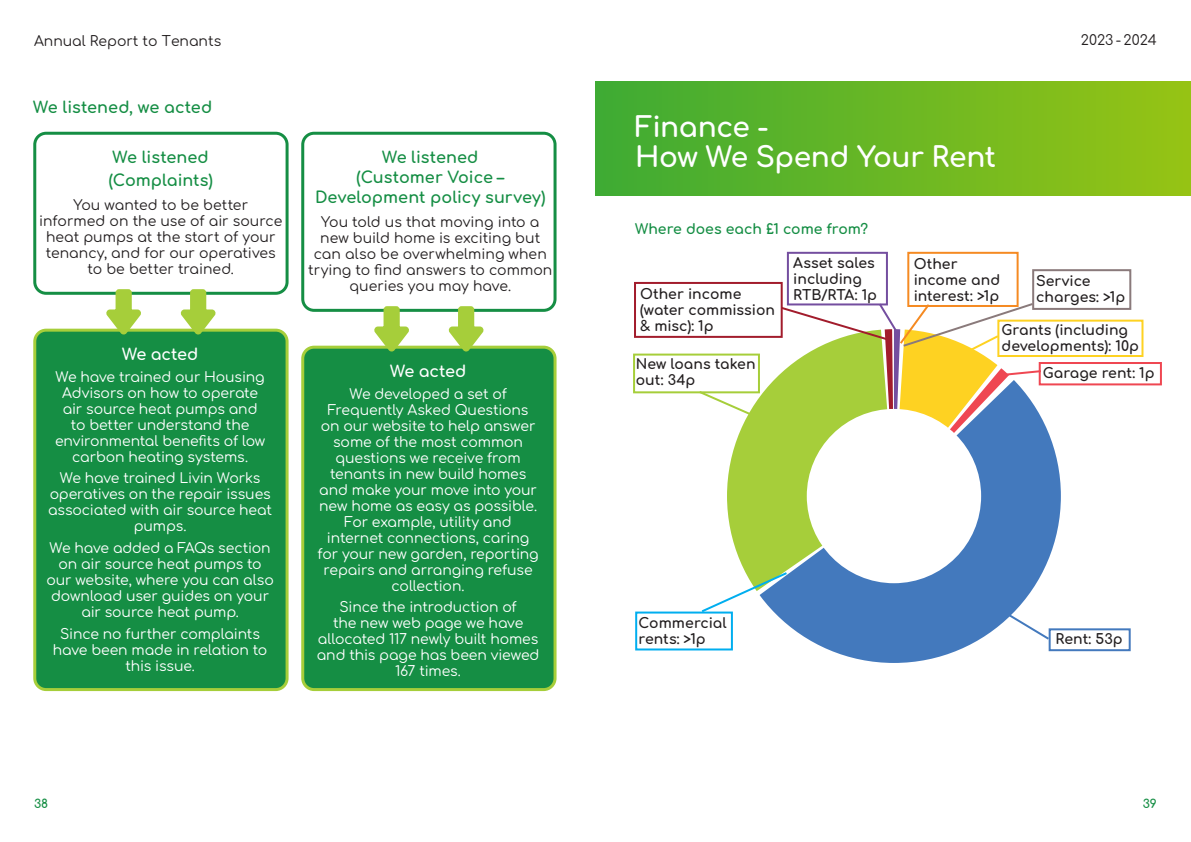
<style>
.page{position:relative;width:1191px;height:842px;background:#fff}
.page>*{position:absolute;margin:0;border:0;box-sizing:border-box;transform-origin:0 0}
.t1{font:28px/30px "Comfortaa";letter-spacing:-.015em;color:#fff}
.t2{font:16px/20px "Comfortaa";color:#158e44;text-align:center}
.t3{font:16px "Comfortaa";letter-spacing:-.005em;color:#fff}
.t4{font:14px/16px "Comfortaa";letter-spacing:-.01em;color:#fff;text-align:center}
.t5{font:14px/16px "Comfortaa";color:#231f20}
.t6{font:14px "Comfortaa";color:#158e44}
.t7{font:12px "Comfortaa";color:#158e44}
</style>
<div class="page">
<div style="left:33px;top:132px;width:255px;height:163px;border:3px solid #158e44;border-radius:11px"></div>
<div style="left:301px;top:132px;width:255px;height:180px;border:3px solid #158e44;border-radius:11px"></div>
<div style="left:35px;top:330px;width:252px;height:359px;background:#158e44;border-radius:11px"></div>
<div style="left:33px;top:329px;width:255px;height:362px;border:3px solid #a6ce3a;border-radius:11px"></div>
<div style="left:303px;top:347px;width:252px;height:342px;background:#158e44;border-radius:11px"></div>
<div style="left:301px;top:346px;width:255px;height:345px;border:3px solid #a6ce3a;border-radius:11px"></div>
<svg style="left:106px;top:289px;width:38px;height:46px"></svg>
<svg style="left:180px;top:289px;width:38px;height:46px"></svg>
<svg style="left:373px;top:306px;width:39px;height:46px"></svg>
<svg style="left:448px;top:306px;width:38px;height:46px"></svg>
<div style="left:595px;top:81px;width:596px;height:114px;background:linear-gradient(to right,#3eab34,#96c314)"></div>
<svg style="left:727px;top:385px;width:333px;height:278px;fill:#4379bd"></svg>
<div style="left:806px;top:409px;width:175px;height:174px;background:#fff;border-radius:50%"></div>
<div style="left:633px;top:354px;width:127px;height:39px;border:2px solid #a6ce3a"></div>
<div style="left:635px;top:611px;width:98px;height:39px;border:2px solid #00aeef"></div>
<div style="left:1048px;top:628px;width:82px;height:23px;border:2px solid #4379bd"></div>
<div style="left:634px;top:282px;width:148px;height:56px;border:2px solid #a21c2c"></div>
<svg style="left:699px;top:570px;width:90px;height:44px"></svg>
<svg style="left:972px;top:592px;width:79px;height:49px"></svg>
<div style="left:787px;top:252px;width:101px;height:53px;border:2px solid #744e9f"></div>
<div style="left:907px;top:252px;width:111px;height:55px;border:2px solid #f58a22"></div>
<div style="left:1032px;top:269px;width:99px;height:41px;border:2px solid #8a7a7b"></div>
<div style="left:997px;top:320px;width:146px;height:37px;border:2px solid #fed222"></div>
<svg style="left:697px;top:301px;width:346px;height:195px"></svg>
<div style="left:1038px;top:362px;width:123px;height:23px;border:2px solid #ef4752"></div>
<p class="t5" style="left:34px;top:32px;width:189px">Annual Report to Tenants</p>
<p class="t5" style="left:1081px;top:30px;width:78px">2023 - 2024</p>
<p class="t2" style="left:33px;top:95px;width:180px">We listened, we acted</p>
<p class="t2" style="left:113px;top:145px;width:98px">We listened</p>
<p class="t2" style="left:109px;top:168px;width:106px">(Complaints)</p>
<p class="t5" style="left:39px;top:195px;width:244px;text-align:center">You wanted to be better informed on the use of air source heat pumps at the start of your tenancy, and for our operatives to be better trained.</p>
<p class="t3" style="left:122px;top:340px;width:78px">We acted</p>
<p class="t4" style="left:55px;top:367px;width:212px">We have trained our Housing<br>Advisors on how to operate air source heat pumps and to better understand the environmental benefits of low carbon heating systems.</p>
<p class="t4" style="left:48px;top:468px;width:225px">We have trained Livin Works operatives on the repair issues associated with air source heat pumps.</p>
<p class="t4" style="left:46px;top:538px;width:229px">We have added a FAQs section on air source heat pumps to our website, where you can also download user guides on your air source heat pump.</p>
<p class="t4" style="left:53px;top:624px;width:216px">Since no further complaints have been made in relation to this issue.</p>
<p class="t2" style="left:315px;top:145px;width:232px">We listened<br>(Customer Voice –<br>Development policy survey)</p>
<p class="t5" style="left:308px;top:213px;width:246px;text-align:center">You told us that moving into a new build home is exciting but can also be overwhelming when trying to find answers to common queries you may have.</p>
<p class="t3" style="left:390px;top:357px;width:78px">We acted</p>
<p class="t4" style="left:317px;top:384px;width:223px">We developed a set of<br>Frequently Asked Questions on our website to help answer some of the most common questions we receive from tenants in new build homes and make your move into your new home as easy as possible.<br>For example, utility and internet connections, caring for your new garden, reporting repairs and arranging refuse collection.</p>
<p class="t4" style="left:317px;top:597px;width:224px">Since the introduction of<br>the new web page we have allocated 117 newly built homes and this page has been viewed<br>167 times.</p>
<p class="t1" style="left:635px;top:108px;width:362px">Finance -<br>How We Spend Your Rent</p>
<p class="t6" style="left:635px;top:216px;width:234px">Where does each £1 come from?</p>
<p class="t5" style="left:640px;top:284px;width:136px">Other income (water commission &amp; misc): 1p</p>
<p class="t5" style="left:636px;top:354px;width:121px">New loans taken out: 34p</p>
<p class="t5" style="left:793px;top:253px;width:85px">Asset sales including<br>RTB/RTA: 1p</p>
<p class="t5" style="left:913px;top:254px;width:88px">Other income and interest: &gt;1p</p>
<p class="t5" style="left:1036px;top:271px;width:91px">Service charges: &gt;1p</p>
<p class="t5" style="left:1001px;top:320px;width:139px">Grants (including developments): 10p</p>
<p class="t5" style="left:1042px;top:363px;width:113px">Garage rent: 1p</p>
<p class="t5" style="left:638px;top:613px;width:90px">Commercial rents: &gt;1p</p>
<p class="t5" style="left:1055px;top:629px;width:69px">Rent: 53p</p>
<p class="t7" style="left:34px;top:793px;width:16px">38</p>
<p class="t7" style="left:1142px;top:793px;width:16px">39</p>
</div>
